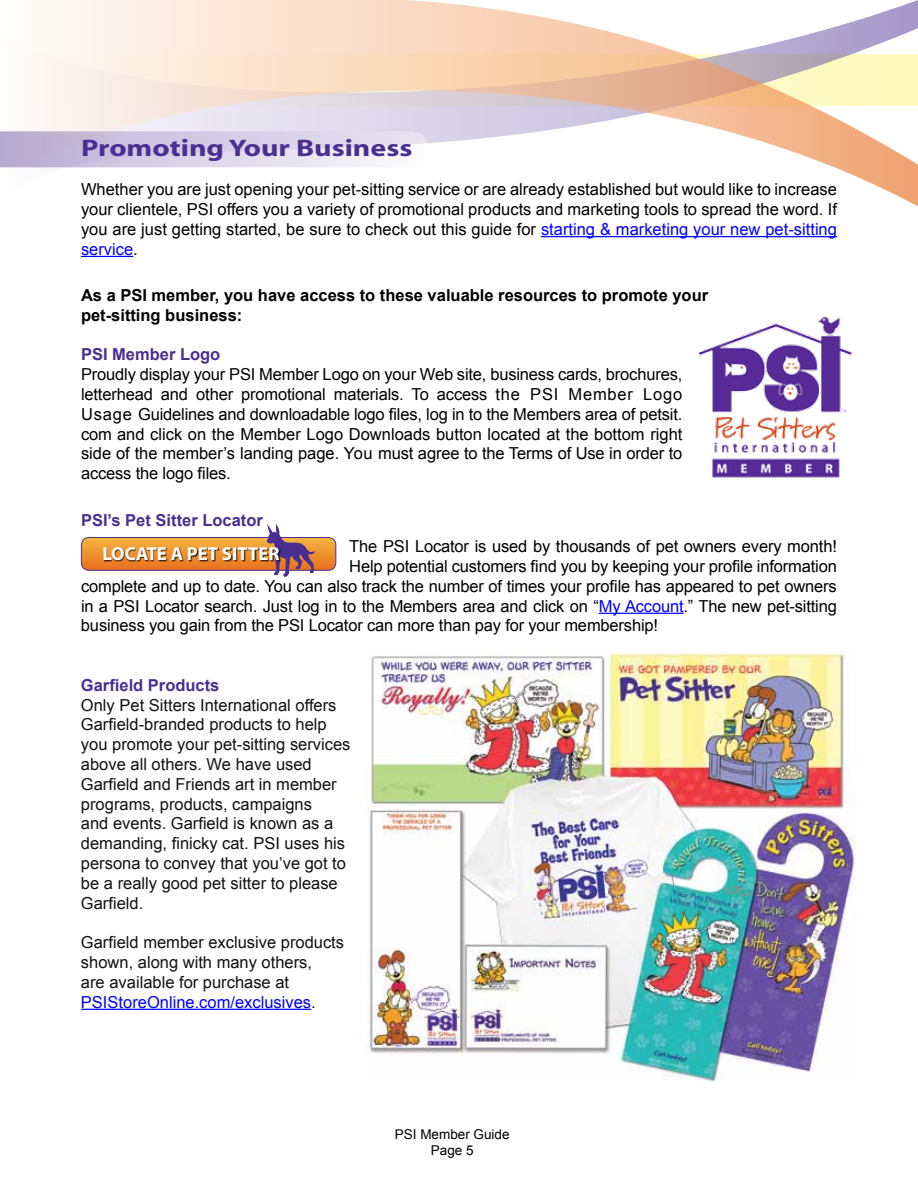
<style>
.page{position:relative;width:918px;height:1188px;background:#fff}
.page>*{position:absolute;margin:0;border:0;box-sizing:border-box;transform-origin:0 0}
.t1{font:700 24px "Myriad";color:#492f92;scale:1.25 1}
.t2{font:700 18.75px "Myriad";color:#fff}
.t3{font:16.5px/19.8px "Arial";letter-spacing:-.01em;color:#000;text-align:justify}
.t4{font:16.5px/19.8px "Arial";color:#121212}
.t5{font:700 16.5px/19.8px "Arial";color:#000}
.t6{font:700 16.5px "Arial";color:#492f92}
.t7{font:13.5px/16.2px "Arial";color:#000;text-align:center}
.s1{color:#00f}
</style>
<div class="page">
<svg style="left:0;top:0;width:918px;height:206px"></svg>
<hr style="left:541px;top:236px;width:296px;height:1px;background:#00f">
<hr style="left:81px;top:256px;width:52px;height:1px;background:#00f">
<hr style="left:599px;top:613px;width:85px;height:1px;background:#00f">
<hr style="left:81px;top:1009px;width:230px;height:1px;background:#00f">
<svg style="left:81px;top:525px;width:255px;height:52px"></svg>
<div style="left:104px;top:547px;width:177px;height:15px;background:#000;opacity:.75"></div>
<img style="left:365px;top:651px;width:491px;height:430px">
<svg style="left:0;top:131px;width:428px;height:36px;background:#d6d0e6"></svg>
<img style="left:698px;top:316px;width:154px;height:162px">
<h1 class="t1" style="left:81px;top:136px;width:267px">Promoting Your Business</h1>
<p class="t3" style="left:81px;top:180px;width:758px">Whether you are just opening your pet-sitting service or are already established but would like to increase your clientele, PSI offers you a variety of promotional products and marketing tools to spread the word. If you are just getting started, be sure to check out this guide for <span class="s1">starting &amp; marketing your new pet-sitting service</span>.</p>
<p class="t5" style="left:81px;top:286px;width:629px">As a PSI member, you have access to these valuable resources to promote your pet-sitting business:</p>
<p class="t6" style="left:81px;top:344px;width:141px">PSI Member Logo</p>
<p class="t3" style="left:81px;top:365px;width:603px">Proudly display your PSI Member Logo on your Web site, business cards, brochures, letterhead and other promotional materials. To access the PSI Member Logo Usage Guidelines and downloadable logo files, log in to the Members area of petsit. com and click on the Member Logo Downloads button located at the bottom right side of the member’s landing page. You must agree to the Terms of Use in order to access the logo files.</p>
<p class="t6" style="left:81px;top:509px;width:183px">PSI’s Pet Sitter Locator</p>
<p class="t3" style="left:349px;top:537px;width:489px">The PSI Locator is used by thousands of pet owners every month!</p>
<p class="t3" style="left:349px;top:556px;width:489px">Help potential customers find you by keeping your profile information</p>
<p class="t3" style="left:81px;top:576px;width:757px">complete and up to date. You can also track the number of times your profile has appeared to pet owners</p>
<p class="t3" style="left:81px;top:596px;width:757px">in a PSI Locator search. Just log in to the Members area and click on “<span class="s1">My Account</span>.” The new pet-sitting</p>
<p class="t3" style="left:81px;top:616px;width:579px">business you gain from the PSI Locator can more than pay for your membership!</p>
<p class="t2" style="left:102px;top:544px;width:179px">LOCATE A PET SITTER</p>
<p class="t6" style="left:81px;top:674px;width:140px">Garfield Products</p>
<p class="t4" style="left:81px;top:695px;width:271px">Only Pet Sitters International offers<br>Garfield-branded products to help you promote your pet-sitting services above all others. We have used<br>Garfield and Friends art in member programs, products, campaigns<br>and events. Garfield is known as a demanding, finicky cat. PSI uses his persona to convey that you’ve got to be a really good pet sitter to please<br>Garfield.</p>
<p class="t4" style="left:81px;top:933px;width:265px">Garfield member exclusive products shown, along with many others,<br>are available for purchase at <span class="s1">PSIStoreOnline.com/exclusives</span>.</p>
<p class="t7" style="left:395px;top:1127px;width:116px">PSI Member Guide<br>Page 5</p>
</div>
